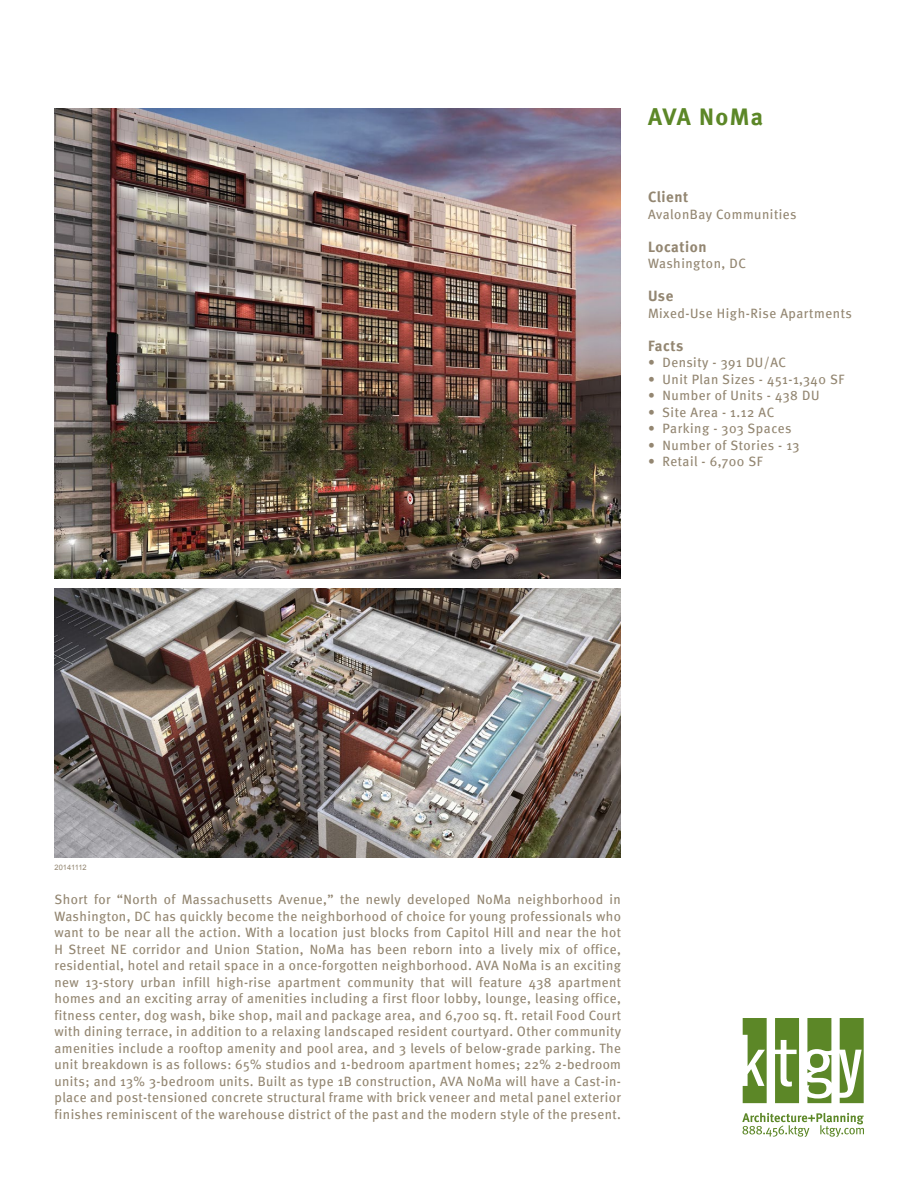
<style>
.page{position:relative;width:918px;height:1188px;background:#fff}
.page>*{position:absolute;margin:0;border:0;box-sizing:border-box;transform-origin:0 0}
.Project_Title{font:700 24px "Meta";letter-spacing:.055em;color:#5c8727}
.Category_Title{font:700 15px "Meta";letter-spacing:.04em;color:#938671}
.t1{font:13.5px/16.5px "Meta";letter-spacing:.035em;color:#938671;text-align:justify}
.t2{font:7.5px "Arial";color:#938671}
</style>
<div class="page">
<svg style="left:742px;top:1113px;width:122px;height:24px"></svg>
<svg style="left:743px;top:1018px;width:24px;height:85px"></svg>
<svg style="left:807px;top:1018px;width:24px;height:85px"></svg>
<svg style="left:840px;top:1018px;width:24px;height:85px"></svg>
<svg style="left:775px;top:1018px;width:24px;height:85px"></svg>
<img style="left:55px;top:108px;width:566px;height:470px">
<img style="left:55px;top:589px;width:566px;height:268px">
<p class="Project_Title" style="left:648px;top:103px;width:117px">AVA NoMa</p>
<p class="Category_Title" style="left:648px;top:188px;width:42px">Client</p>
<p class="t1" style="left:648px;top:206px;width:150px">AvalonBay Communities</p>
<p class="Category_Title" style="left:648px;top:238px;width:60px">Location</p>
<p class="t1" style="left:648px;top:255px;width:100px">Washington, DC</p>
<p class="Category_Title" style="left:648px;top:287px;width:27px">Use</p>
<p class="t1" style="left:648px;top:305px;width:205px">Mixed-Use High-Rise Apartments</p>
<p class="Category_Title" style="left:648px;top:337px;width:37px">Facts</p>
<p class="t1" style="left:648px;top:354px;width:140px">• Density - 391 DU/AC</p>
<p class="t1" style="left:648px;top:371px;width:198px">• Unit Plan Sizes - 451-1,340 SF</p>
<p class="t1" style="left:648px;top:387px;width:173px">• Number of Units - 438 DU</p>
<p class="t1" style="left:648px;top:404px;width:128px">• Site Area - 1.12 AC</p>
<p class="t1" style="left:648px;top:420px;width:145px">• Parking - 303 Spaces</p>
<p class="t1" style="left:648px;top:437px;width:153px">• Number of Stories - 13</p>
<p class="t1" style="left:648px;top:453px;width:116px">• Retail - 6,700 SF</p>
<p class="t2" style="left:55px;top:863px;width:34px">20141112</p>
<p class="t1" style="left:55px;top:891px;width:568px">Short for “North of Massachusetts Avenue,” the newly developed NoMa neighborhood in Washington, DC has quickly become the neighborhood of choice for young professionals who want to be near all the action. With a location just blocks from Capitol Hill and near the hot H Street NE corridor and Union Station, NoMa has been reborn into a lively mix of office, residential, hotel and retail space in a once-forgotten neighborhood. AVA NoMa is an exciting new 13-story urban infill high-rise apartment community that will feature 438 apartment homes and an exciting array of amenities including a first floor lobby, lounge, leasing office, fitness center, dog wash, bike shop, mail and package area, and 6,700 sq. ft. retail Food Court with dining terrace, in addition to a relaxing landscaped resident courtyard. Other community amenities include a rooftop amenity and pool area, and 3 levels of below-grade parking. The unit breakdown is as follows: 65% studios and 1-bedroom apartment homes; 22% 2-bedroom units; and 13% 3-bedroom units. Built as type 1B construction, AVA NoMa will have a Cast-in&shy;place and post-tensioned concrete structural frame with brick veneer and metal panel exterior finishes reminiscent of the warehouse district of the past and the modern style of the present.</p>
</div>
